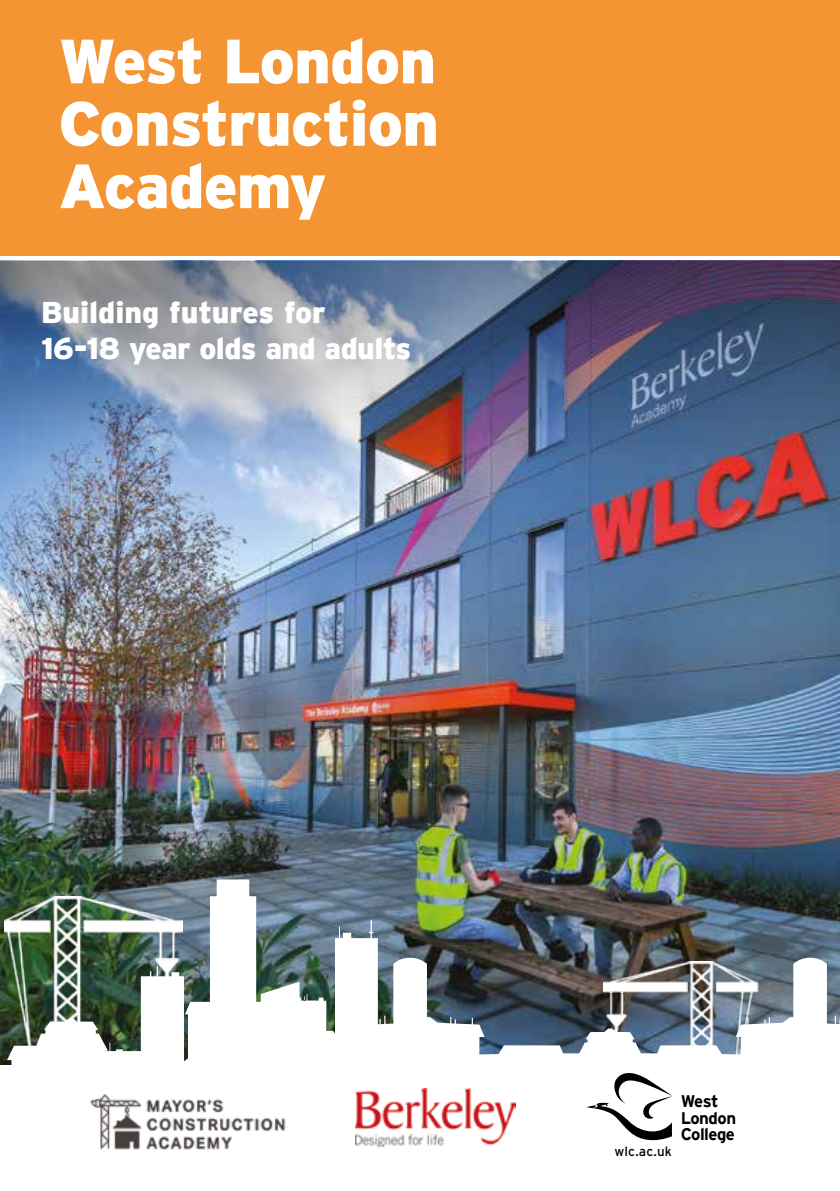
<style>
.page{position:relative;width:840px;height:1191px;background:#fff}
.page>*{position:absolute;margin:0;border:0;box-sizing:border-box;transform-origin:0 0}
.t1{font:900 62.4px/62.4px "Interstate";letter-spacing:-.015em;color:#fff;text-align:justify}
.t2{font:900 30px/36px "Interstate";letter-spacing:-.02em;color:#fff}
.t3{font:700 16.8px/16.6px "Interstate";letter-spacing:-.03em;color:#000}
.t4{font:13.4px "Interstate";letter-spacing:.01em;color:#000}
</style>
<div class="page">
<img style="left:0;top:462px;width:839px;height:417px">
<div style="left:0;top:0;width:839px;height:255px;background:#f49432"></div>
<img style="left:0;top:261px;width:839px;height:201px">
<img style="left:0;top:879px;width:533px;height:231px">
<img style="left:533px;top:879px;width:306px;height:258px">
<svg style="left:586px;top:1073px;width:85px;height:68px"></svg>
<img style="left:355px;top:1088px;width:160px;height:59px">
<img style="left:89px;top:1092px;width:198px;height:58px">
<h1 class="t1" style="left:58px;top:31px;width:382px">West London Construction Academy</h1>
<p class="t2" style="left:41px;top:295px;width:371px">Building futures for<br>16-18 year olds and adults</p>
<p class="t4" style="left:614px;top:1143px;width:59px">wlc.ac.uk</p>
<p class="t3" style="left:680px;top:1092px;width:57px">West<br>London<br>College</p>
</div>
